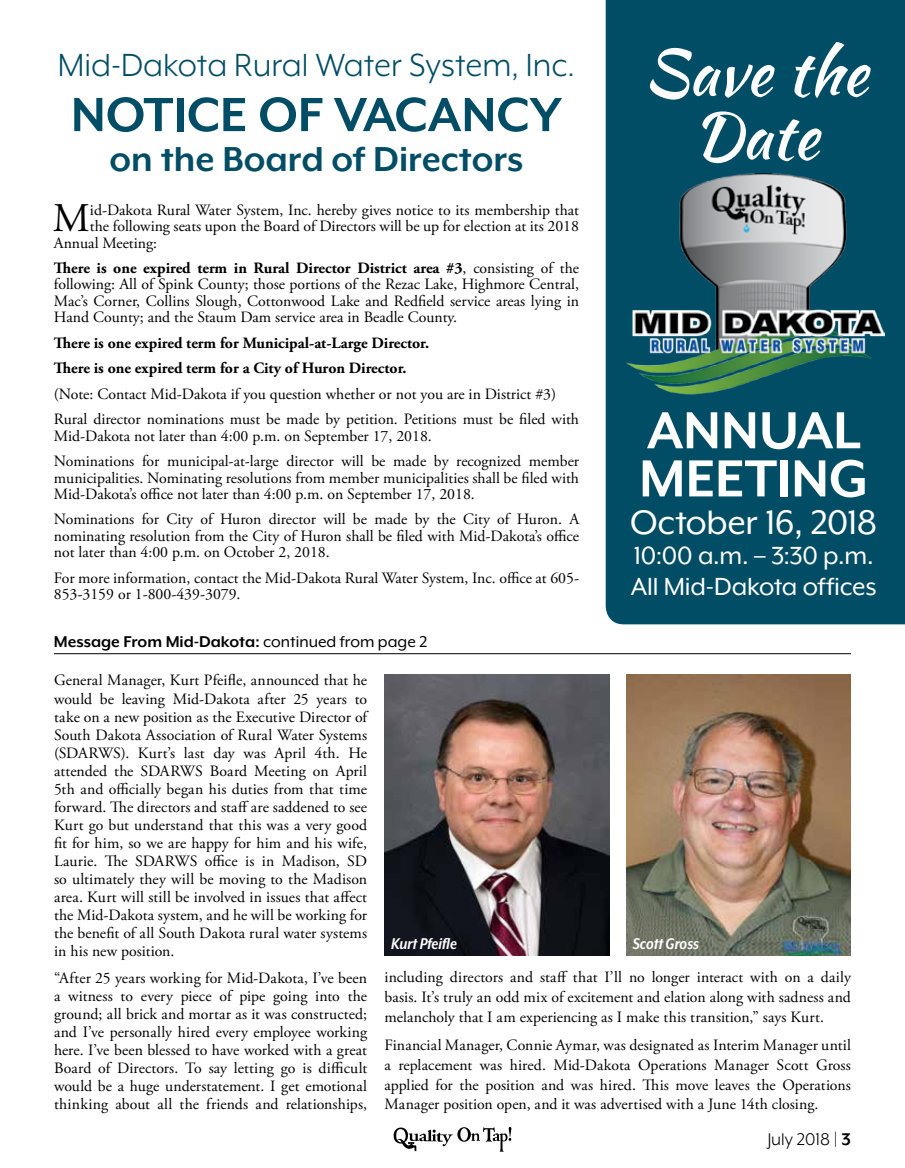
<style>
.page{position:relative;width:905px;height:1168px;background:#fff}
.page>*{position:absolute;margin:0;border:0;box-sizing:border-box;transform-origin:0 0}
.t1{font:63.6px/63.6px "Kaushan Script";color:#fff;text-align:center}
.t2{font:700 60px/48.2px "Mr Eaves XL Mod OT";letter-spacing:-.005em;color:#fff}
.t3{font:700 55.2px "Mr Eaves XL Mod OT";color:#024d66}
.t4{font:40.65px "Adobe Garamond Pro";color:#000}
.t5{font:700 39.9px "Mr Eaves XL Mod OT";color:#024d66}
.t6{font:39px "Mr Eaves XL Mod OT";letter-spacing:-.01em;color:#fff}
.t7{font:36.9px "Mr Eaves XL Mod OT";color:#024d66}
.t8{font:28.5px/30.5px "Mr Eaves XL Mod OT";letter-spacing:-.01em;color:#fff}
.t9{font:19.5px "Mr Eaves XL Mod OT";color:#000}
.t10{font:700 18px "Mr Eaves XL Mod OT";color:#000}
.t11{font:italic 700 18px "Mr Eaves XL Mod Nar OT";color:#fff}
.t12{font:15.75px/18px "Adobe Garamond Pro";color:#000;text-align:justify}
.t13{font:700 15.75px/25.3px "Adobe Garamond Pro";color:#000}
.s1{font-weight:700}
.s2{font-weight:400}
</style>
<div class="page">
<svg style="left:393px;top:1127px;width:118px;height:24px"></svg>
<div style="left:605px;top:0;width:299px;height:624px;background:#024d66"></div>
<img style="left:626px;top:173px;width:258px;height:223px">
<hr style="left:54px;top:653px;width:797px;height:1px;background:#000">
<img style="left:384px;top:674px;width:225px;height:282px">
<img style="left:626px;top:674px;width:225px;height:282px">
<h3 class="t7" style="left:58px;top:46px;width:518px">Mid-Dakota Rural Water System, Inc.</h3>
<h3 class="t3" style="left:71px;top:87px;width:492px">NOTICE OF VACANCY</h3>
<h3 class="t5" style="left:109px;top:139px;width:415px">on the Board of Directors</h3>
<h3 class="t4" style="left:53px;top:194px;width:39px">M</h3>
<p class="t12" style="left:90px;top:201px;width:490px">id-Dakota Rural Water System, Inc. hereby gives notice to its membership that</p>
<p class="t12" style="left:90px;top:218px;width:490px">the following seats upon the Board of Directors will be up for election at its 2018</p>
<p class="t12" style="left:54px;top:234px;width:105px">Annual Meeting:</p>
<p class="t12" style="left:54px;top:260px;width:526px;line-height:16.5px"><span class="s1">There is one expired term in Rural Director District area #3</span>, consisting of the following: All of Spink County; those portions of the Rezac Lake, Highmore Central, Mac’s Corner, Collins Slough, Cottonwood Lake and Redfield service areas lying in Hand County; and the Staum Dam service area in Beadle County.</p>
<p class="t13" style="left:54px;top:330px;width:377px">There is one expired term for Municipal-at-Large Director.<br>There is one expired term for a City of Huron Director.</p>
<p class="t12" style="left:54px;top:382px;width:526px;line-height:25.3px">(Note: Contact Mid-Dakota if you question whether or not you are in District #3)<br>Rural director nominations must be made by petition. Petitions must be filed with</p>
<p class="t12" style="left:54px;top:423px;width:526px;line-height:25.3px">Mid-Dakota not later than 4:00 p.m. on September 17, 2018.<br>Nominations for municipal-at-large director will be made by recognized member</p>
<p class="t12" style="left:54px;top:470px;width:526px;line-height:16.5px">municipalities. Nominating resolutions from member municipalities shall be filed with<br>Mid-Dakota’s office not later than 4:00 p.m. on September 17, 2018.</p>
<p class="t12" style="left:54px;top:512px;width:526px;line-height:16.5px">Nominations for City of Huron director will be made by the City of Huron. A nominating resolution from the City of Huron shall be filed with Mid-Dakota’s office not later than 4:00 p.m. on October 2, 2018.</p>
<p class="t12" style="left:54px;top:570px;width:526px;line-height:16.5px">For more information, contact the Mid-Dakota Rural Water System, Inc. office at 605-<br>853-3159 or 1-800-439-3079.</p>
<h1 class="t1" style="left:643px;top:40px;width:225px">Save the<br>Date</h1>
<h2 class="t2" style="left:639px;top:406px;width:231px">ANNUAL<br>MEETING</h2>
<h3 class="t6" style="left:630px;top:503px;width:249px">October 16, 2018</h3>
<h3 class="t8" style="left:630px;top:541px;width:247px">10:00 a.m. – 3:30 p.m.<br>All Mid-Dakota offices</h3>
<p class="t10" style="left:54px;top:632px;width:375px">Message From Mid-Dakota: <span class="s2">continued from page 2</span></p>
<p class="t12" style="left:54px;top:672px;width:314px">General Manager, Kurt Pfeifle, announced that he would be leaving Mid-Dakota after 25 years to take on a new position as the Executive Director of South Dakota Association of Rural Water Systems (SDARWS). Kurt’s last day was April 4th. He attended the SDARWS Board Meeting on April 5th and officially began his duties from that time forward. The directors and staff are saddened to see Kurt go but understand that this was a very good fit for him, so we are happy for him and his wife, Laurie. The SDARWS office is in Madison, SD so ultimately they will be moving to the Madison area. Kurt will still be involved in issues that affect the Mid-Dakota system, and he will be working for the benefit of all South Dakota rural water systems in his new position.</p>
<p class="t12" style="left:54px;top:969px;width:314px">“After 25 years working for Mid-Dakota, I’ve been a witness to every piece of pipe going into the ground; all brick and mortar as it was constructed; and I’ve personally hired every employee working here. I’ve been blessed to have worked with a great Board of Directors. To say letting go is difficult would be a huge understatement. I get emotional thinking about all the friends and relationships,</p>
<p class="t12" style="left:384px;top:968px;width:468px;line-height:19.6px">including directors and staff that I’ll no longer interact with on a daily basis. It’s truly an odd mix of excitement and elation along with sadness and melancholy that I am experiencing as I make this transition,” says Kurt.</p>
<p class="t11" style="left:391px;top:935px;width:67px">Kurt Pfeifle</p>
<p class="t11" style="left:632px;top:935px;width:68px">Scott Gross</p>
<p class="t12" style="left:384px;top:1036px;width:468px;line-height:19.6px">Financial Manager, Connie Aymar, was designated as Interim Manager until a replacement was hired. Mid-Dakota Operations Manager Scott Gross applied for the position and was hired. This move leaves the Operations Manager position open, and it was advertised with a June 14th closing.</p>
<p class="t9" style="left:767px;top:1129px;width:85px">July 2018 | <span class="s1">3</span></p>
</div>
